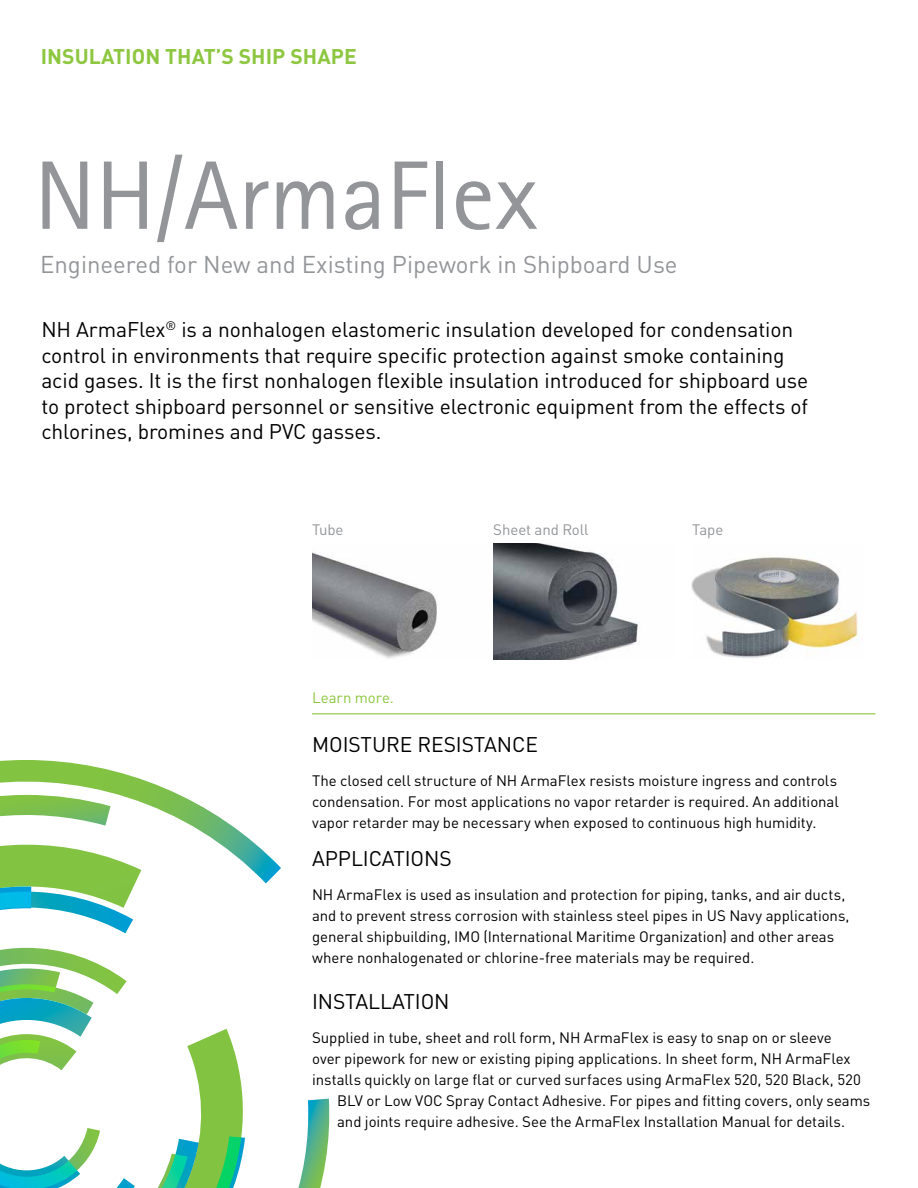
<style>
.page{position:relative;width:918px;height:1188px;background:#fff}
.page>*{position:absolute;margin:0;border:0;box-sizing:border-box;transform-origin:0 0}
.t1{font:97.5px "Rotis Sans Serif Pro";color:#939598}
.t2{font:24px "DIN Pro";color:#939598}
.t3{font:21px/25.5px "DIN Pro";letter-spacing:-.005em;color:#000}
.t4{font:700 21px "DIN Pro";letter-spacing:.005em;color:#8dc63f}
.t5{font:15px/21px "DIN Pro";letter-spacing:-.005em;color:#000;text-align:justify}
.t6{font:15px "DIN Pro";letter-spacing:-.005em;color:#939598}
.t7{font:15px "DIN Pro";color:#8dc63f}
</style>
<div class="page">
<img style="left:312px;top:543px;width:326px;height:116px">
<img style="left:692px;top:557px;width:166px;height:101px">
<hr style="left:312px;top:713px;width:563px;height:1px;background:#8dc63f">
<svg style="left:0;top:760px;width:330px;height:428px"></svg>
<h3 class="t4" style="left:41px;top:39px;width:318px">INSULATION THAT’S SHIP SHAPE</h3>
<h1 class="t1" style="left:34px;top:138px;width:505px">NH/ArmaFlex</h1>
<h2 class="t2" style="left:40px;top:245px;width:639px">Engineered for New and Existing Pipework in Shipboard Use</h2>
<p class="t3" style="left:41px;top:315px;width:769px">NH ArmaFlex<sup>®</sup> is a nonhalogen elastomeric insulation developed for condensation control in environments that require specific protection against smoke containing acid gases. It is the first nonhalogen flexible insulation introduced for shipboard use to protect shipboard personnel or sensitive electronic equipment from the effects of chlorines, bromines and PVC gasses.</p>
<p class="t6" style="left:312px;top:518px;width:33px">Tube</p>
<p class="t6" style="left:493px;top:518px;width:97px">Sheet and Roll</p>
<p class="t6" style="left:692px;top:518px;width:33px">Tape</p>
<p class="t7" style="left:312px;top:686px;width:83px">Learn more.</p>
<h3 class="t3" style="left:312px;top:730px;width:227px">MOISTURE RESISTANCE</h3>
<p class="t5" style="left:312px;top:769px;width:528px">The closed cell structure of NH ArmaFlex resists moisture ingress and controls condensation. For most applications no vapor retarder is required. An additional vapor retarder may be necessary when exposed to continuous high humidity.</p>
<h3 class="t3" style="left:312px;top:844px;width:141px">APPLICATIONS</h3>
<p class="t5" style="left:312px;top:883px;width:539px;text-align:left">NH ArmaFlex is used as insulation and protection for piping, tanks, and air ducts, and to prevent stress corrosion with stainless steel pipes in US Navy applications, general shipbuilding, IMO (International Maritime Organization) and other areas where nonhalogenated or chlorine-free materials may be required.</p>
<h3 class="t3" style="left:312px;top:987px;width:139px">INSTALLATION</h3>
<p class="t5" style="left:312px;top:1026px;width:521px">Supplied in tube, sheet and roll form, NH ArmaFlex is easy to snap on or sleeve</p>
<p class="t5" style="left:312px;top:1047px;width:540px">over pipework for new or existing piping applications. In sheet form, NH ArmaFlex</p>
<p class="t5" style="left:312px;top:1068px;width:550px">installs quickly on large flat or curved surfaces using ArmaFlex 520, 520 Black, 520</p>
<p class="t5" style="left:337px;top:1089px;width:535px">BLV or Low VOC Spray Contact Adhesive. For pipes and fitting covers, only seams</p>
<p class="t5" style="left:337px;top:1110px;width:510px">and joints require adhesive. See the ArmaFlex Installation Manual for details.</p>
</div>
